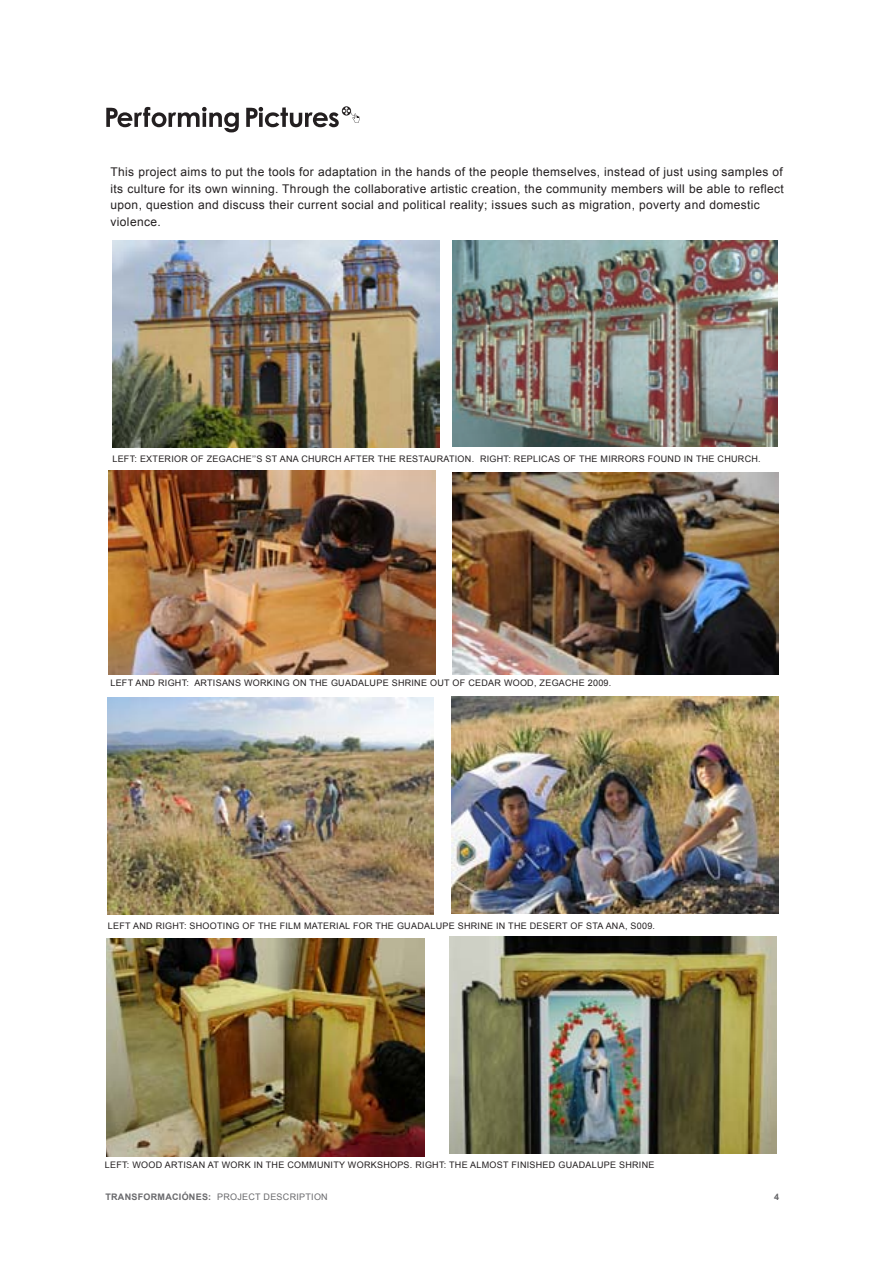
<style>
.page{position:relative;width:893px;height:1263px;background:#fff}
.page>*{position:absolute;margin:0;border:0;box-sizing:border-box;transform-origin:0 0}
.t1{font:12px/16.5px "Arial";letter-spacing:.03em;color:#231f20}
.t2{font:9px "Arial";letter-spacing:.03em;color:#231f20}
.t3{font:700 9px "Arial";letter-spacing:.03em;color:#69696c}
.t4{font:9px "Arial";color:#69696c}
.t5{font:700 9px "Arial";color:#656568}
.s1{font-weight:400}
</style>
<div class="page">
<svg style="left:106px;top:107px;width:133px;height:25px"></svg>
<svg style="left:246px;top:106px;width:113px;height:21px"></svg>
<img style="left:108px;top:470px;width:327px;height:204px">
<img style="left:113px;top:241px;width:326px;height:206px">
<img style="left:453px;top:241px;width:324px;height:205px">
<img style="left:107px;top:697px;width:327px;height:218px">
<img style="left:451px;top:696px;width:327px;height:218px">
<img style="left:452px;top:472px;width:327px;height:202px">
<img style="left:106px;top:939px;width:318px;height:217px">
<img style="left:449px;top:937px;width:327px;height:217px">
<p class="t1" style="left:111px;top:164px;width:675px">This project aims to put the tools for adaptation in the hands of the people themselves, instead of just using samples of its culture for its own winning. Through the collaborative artistic creation, the community members will be able to reflect upon, question and discuss their current social and political reality; issues such as migration, poverty and domestic violence.</p>
<p class="t2" style="left:112px;top:453px;width:7px">LEF</p>
<p class="t2" style="left:130px;top:453px;width:36px">T: EXTERIOR</p>
<p class="t2" style="left:191px;top:453px;width:29px">OF ZEGACHE</p>
<p class="t2" style="left:252px;top:453px;width:35px">’’s ST ANA</p>
<p class="t2" style="left:301px;top:453px;width:8px">CHURCH</p>
<p class="t2" style="left:344px;top:453px;width:62px">AFTER THE RES</p>
<p class="t2" style="left:419px;top:453px;width:13px">TAURA</p>
<p class="t2" style="left:449px;top:453px;width:12px">TION</p>
<p class="t2" style="left:472px;top:453px;width:15px">. RIGH</p>
<p class="t2" style="left:504px;top:453px;width:17px">T: REPLICAS</p>
<p class="t2" style="left:563px;top:453px;width:199px">OF THE MI rrors found in the church.</p>
<p class="t2" style="left:110px;top:677px;width:7px">LEF</p>
<p class="t2" style="left:128px;top:677px;width:16px">T AND</p>
<p class="t2" style="left:158px;top:677px;width:7px">RIGH</p>
<p class="t2" style="left:182px;top:677px;width:38px">T: ARTISANS</p>
<p class="t2" style="left:244px;top:677px;width:36px">WORKING</p>
<p class="t2" style="left:293px;top:677px;width:46px">ON THE GUADALUPE</p>
<p class="t2" style="left:392px;top:677px;width:7px">SHRINE</p>
<p class="t2" style="left:430px;top:677px;width:46px">OUT OF CEDAR</p>
<p class="t2" style="left:504px;top:677px;width:109px">WOod, Zegache 2009.</p>
<p class="t2" style="left:108px;top:919px;width:7px">LEF</p>
<p class="t2" style="left:125px;top:919px;width:16px">T AND</p>
<p class="t2" style="left:156px;top:919px;width:7px">RIGH</p>
<p class="t2" style="left:179px;top:919px;width:18px">T: SHOO</p>
<p class="t2" style="left:217px;top:919px;width:12px">TING</p>
<p class="t2" style="left:242px;top:919px;width:44px">OF THE FILM</p>
<p class="t2" style="left:304px;top:919px;width:26px">MATERIAL</p>
<p class="t2" style="left:353px;top:919px;width:8px">FOR</p>
<p class="t2" style="left:375px;top:919px;width:29px">THE GUADALUPE</p>
<p class="t2" style="left:458px;top:919px;width:7px">SHRIN</p>
<p class="t2" style="left:487px;top:919px;width:170px">e in the desert of Sta Ana, s009.</p>
<p class="t2" style="left:105px;top:1159px;width:7px">LEF</p>
<p class="t2" style="left:122px;top:1159px;width:27px">T: WOOD</p>
<p class="t2" style="left:165px;top:1159px;width:25px">ARTISAN</p>
<p class="t2" style="left:208px;top:1159px;width:270px">AT WORK in the community workshops. Right: THE ALMOS</p>
<p class="t2" style="left:503px;top:1159px;width:15px">T FINISHED</p>
<p class="t2" style="left:558px;top:1159px;width:8px">GUADALUPE</p>
<p class="t2" style="left:619px;top:1159px;width:7px">SHRINE</p>
<p class="t3" style="left:105px;top:1190px;width:119px">TRANSFORMACIÓNES: <span class="s1">PROJEC</span></p>
<p class="t4" style="left:255px;top:1190px;width:16px">T DESCRIP</p>
<p class="t4" style="left:305px;top:1190px;width:12px">TION</p>
<p class="t5" style="left:774px;top:1190px;width:7px">4</p>
</div>
